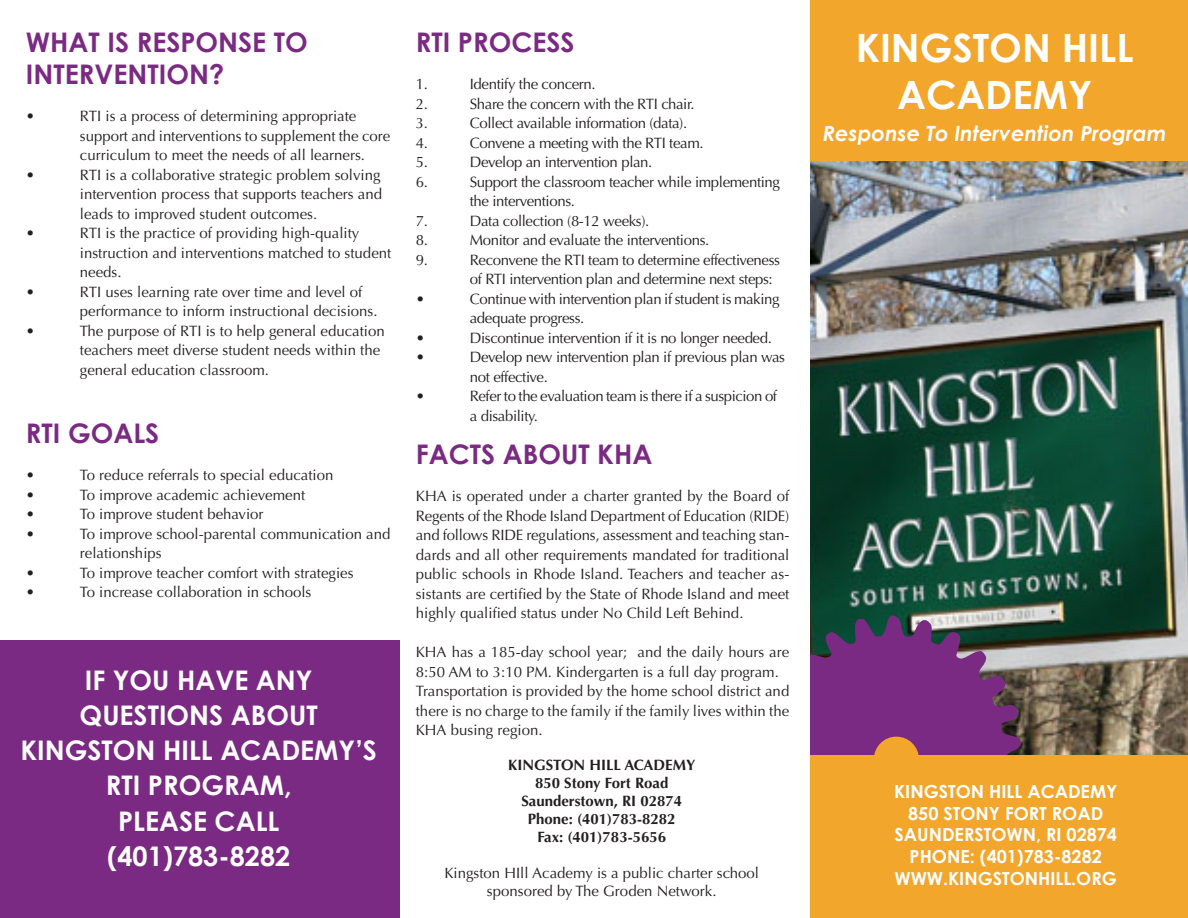
<style>
.page{position:relative;width:1188px;height:918px;background:#fff}
.page>*{position:absolute;margin:0;border:0;box-sizing:border-box;transform-origin:0 0}
.t1{font:700 39px "Century Gothic";color:#fff}
.Headers{font:700 27px/35.1px "Century Gothic";color:#fff;text-align:center}
.t2{font:700 27px/32.4px "Century Gothic";color:#7b2a83}
.t3{font:italic 700 21px "Century Gothic";color:#fff}
.t4{font:700 18px "Century Gothic";color:#fff}
.Body_Text_2{font:15px/19.5px "Optima LT Std";color:#231f20}
.Body_Text_2-2{font:15px/19.5px "Optima LT Std";letter-spacing:-.025em;color:#231f20}
.t5{font:700 15px "Optima LT Std";color:#231f20}
.Body_Text_2-3{font:15px/19.5px "Optima LT Std";letter-spacing:-.03em;color:#231f20}
</style>
<div class="page">
<img style="left:810px;top:161px;width:378px;height:594px">
<div style="left:810px;top:0;width:378px;height:161px;background:#f3a62c"></div>
<svg style="left:810px;top:609px;width:212px;height:146px;background:#723e76"></svg>
<div style="left:810px;top:755px;width:378px;height:163px;background:#f3a62c"></div>
<div style="left:0;top:640px;width:399px;height:278px;background:#7b2a83"></div>
<p class="t2" style="left:26px;top:24px;width:283px">WHAT IS RESPONSE TO<br>INTERVENTION?</p>
<p class="Body_Text_2" style="left:26px;top:107px;width:11px">•</p>
<p class="Body_Text_2" style="left:80px;top:107px;width:278px">RTI is a process of determining appropriate</p>
<p class="Body_Text_2" style="left:80px;top:126px;width:312px">support and interventions to supplement the core curriculum to meet the needs of all learners.</p>
<p class="Body_Text_2" style="left:26px;top:165px;width:11px">•</p>
<p class="Body_Text_2" style="left:80px;top:165px;width:304px;text-align:justify">RTI is a collaborative strategic problem solving intervention process that supports teachers and leads to improved student outcomes.</p>
<p class="Body_Text_2" style="left:26px;top:224px;width:11px">•</p>
<p class="Body_Text_2" style="left:80px;top:224px;width:281px">RTI is the practice of providing high-quality</p>
<p class="Body_Text_2" style="left:80px;top:243px;width:313px">instruction and interventions matched to student needs.</p>
<p class="Body_Text_2" style="left:26px;top:282px;width:11px">•</p>
<p class="Body_Text_2" style="left:80px;top:282px;width:284px">RTI uses learning rate over time and level of</p>
<p class="Body_Text_2" style="left:80px;top:302px;width:299px">performance to inform instructional decisions.</p>
<p class="Body_Text_2" style="left:26px;top:321px;width:11px">•</p>
<p class="Body_Text_2" style="left:80px;top:321px;width:306px">The purpose of RTI is to help general education teachers meet diverse student needs within the general education classroom.</p>
<p class="t2" style="left:26px;top:415px;width:135px">RTI GOALS</p>
<p class="Body_Text_2" style="left:26px;top:465px;width:11px">•</p>
<p class="Body_Text_2" style="left:80px;top:465px;width:255px">To reduce referrals to special education</p>
<p class="Body_Text_2" style="left:26px;top:485px;width:11px">•</p>
<p class="Body_Text_2" style="left:80px;top:485px;width:227px">To improve academic achievement</p>
<p class="Body_Text_2" style="left:26px;top:504px;width:11px">•</p>
<p class="Body_Text_2" style="left:80px;top:504px;width:185px">To improve student behavior</p>
<p class="Body_Text_2" style="left:26px;top:524px;width:11px">•</p>
<p class="Body_Text_2" style="left:80px;top:524px;width:312px">To improve school-parental communication and relationships</p>
<p class="Body_Text_2" style="left:26px;top:563px;width:11px">•</p>
<p class="Body_Text_2" style="left:80px;top:563px;width:275px">To improve teacher comfort with strategies</p>
<p class="Body_Text_2" style="left:26px;top:582px;width:11px">•</p>
<p class="Body_Text_2" style="left:80px;top:582px;width:233px">To increase collaboration in schools</p>
<p class="Headers" style="left:85px;top:662px;width:229px">IF YOU HAVE ANY</p>
<p class="Headers" style="left:80px;top:697px;width:240px">QUESTIONS ABOUT</p>
<p class="Headers" style="left:21px;top:732px;width:358px">KINGSTON HILL ACADEMY’S<br>RTI PROGRAM,</p>
<p class="Headers" style="left:118px;top:802px;width:163px">PLEASE CALL</p>
<p class="Headers" style="left:107px;top:837px;width:185px">(401)783-8282</p>
<p class="t2" style="left:416px;top:24px;width:160px">RTI PROCESS</p>
<p class="Body_Text_2" style="left:416px;top:74px;width:14px">1.</p>
<p class="Body_Text_2-2" style="left:470px;top:74px;width:127px">Identify the concern.</p>
<p class="Body_Text_2" style="left:416px;top:94px;width:14px">2.</p>
<p class="Body_Text_2-2" style="left:470px;top:94px;width:226px">Share the concern with the RTI chair.</p>
<p class="Body_Text_2" style="left:416px;top:113px;width:14px">3.</p>
<p class="Body_Text_2-2" style="left:470px;top:113px;width:219px">Collect available information (data).</p>
<p class="Body_Text_2" style="left:416px;top:133px;width:14px">4.</p>
<p class="Body_Text_2-2" style="left:470px;top:133px;width:235px">Convene a meeting with the RTI team.</p>
<p class="Body_Text_2" style="left:416px;top:152px;width:14px">5.</p>
<p class="Body_Text_2-2" style="left:470px;top:152px;width:184px">Develop an intervention plan.</p>
<p class="Body_Text_2" style="left:416px;top:172px;width:14px">6.</p>
<p class="Body_Text_2-2" style="left:470px;top:172px;width:312px">Support the classroom teacher while implementing the interventions.</p>
<p class="Body_Text_2" style="left:416px;top:211px;width:14px">7.</p>
<p class="Body_Text_2-2" style="left:470px;top:211px;width:181px">Data collection (8-12 weeks).</p>
<p class="Body_Text_2" style="left:416px;top:230px;width:14px">8.</p>
<p class="Body_Text_2-2" style="left:470px;top:230px;width:241px">Monitor and evaluate the interventions.</p>
<p class="Body_Text_2" style="left:416px;top:250px;width:14px">9.</p>
<p class="Body_Text_2-2" style="left:470px;top:250px;width:312px">Reconvene the RTI team to determine effectiveness of RTI intervention plan and determine next steps:</p>
<p class="Body_Text_2" style="left:416px;top:289px;width:11px">•</p>
<p class="Body_Text_2-2" style="left:470px;top:289px;width:311px">Continue with intervention plan if student is making adequate progress.</p>
<p class="Body_Text_2" style="left:416px;top:328px;width:11px">•</p>
<p class="Body_Text_2-2" style="left:470px;top:328px;width:304px">Discontinue intervention if it is no longer needed.</p>
<p class="Body_Text_2" style="left:416px;top:347px;width:11px">•</p>
<p class="Body_Text_2-2" style="left:470px;top:347px;width:317px">Develop new intervention plan if previous plan was not effective.</p>
<p class="Body_Text_2" style="left:416px;top:386px;width:11px">•</p>
<p class="Body_Text_2-3" style="left:470px;top:386px;width:309px">Refer to the evaluation team is there if a suspicion of a disability.</p>
<p class="t2" style="left:416px;top:437px;width:238px">FACTS ABOUT KHA</p>
<p class="Body_Text_2" style="left:416px;top:487px;width:375px;text-align:justify">KHA is operated under a charter granted by the Board of Regents of the Rhode Island Department of Education (RIDE) and follows RIDE regulations, assessment and teaching stan&shy;dards and all other requirements mandated for traditional public schools in Rhode Island. Teachers and teacher as&shy;sistants are certified by the State of Rhode Island and meet highly qualified status under No Child Left Behind.</p>
<p class="Body_Text_2" style="left:416px;top:643px;width:375px">KHA has a 185-day school year; and the daily hours are<br>8:50 AM to 3:10 PM. Kindergarten is a full day program.</p>
<p class="Body_Text_2" style="left:416px;top:682px;width:375px;text-align:justify">Transportation is provided by the home school district and there is no charge to the family if the family lives within the KHA busing region.</p>
<p class="t5" style="left:508px;top:756px;width:189px">KINGSTON HILL ACADEMY</p>
<p class="t5" style="left:535px;top:774px;width:135px">850 Stony Fort Road</p>
<p class="t5" style="left:521px;top:792px;width:162px">Saunderstown, RI 02874</p>
<p class="t5" style="left:528px;top:810px;width:149px">Phone: (401)783-8282</p>
<p class="t5" style="left:537px;top:828px;width:130px">Fax: (401)783-5656</p>
<p class="Body_Text_2" style="left:444px;top:864px;width:316px;line-height:18px;text-align:center">Kingston HIll Academy is a public charter school sponsored by The Groden Network.</p>
<p class="t1" style="left:856px;top:18px;width:279px">KINGSTON HILL</p>
<p class="t1" style="left:897px;top:65px;width:196px">ACADEMY</p>
<p class="t3" style="left:823px;top:117px;width:345px">Response To Intervention Program</p>
<p class="t4" style="left:894px;top:778px;width:225px">KINGSTON HILL ACADEMY</p>
<p class="t4" style="left:908px;top:800px;width:197px">850 STONY FORT ROAD</p>
<p class="t4" style="left:895px;top:821px;width:224px">SAUNDERSTOWN, RI 02874</p>
<p class="t4" style="left:910px;top:843px;width:194px">PHONE: (401)783-8282</p>
<p class="t4" style="left:895px;top:864px;width:224px">WWW.KINGSTONHILL.ORG</p>
</div>
